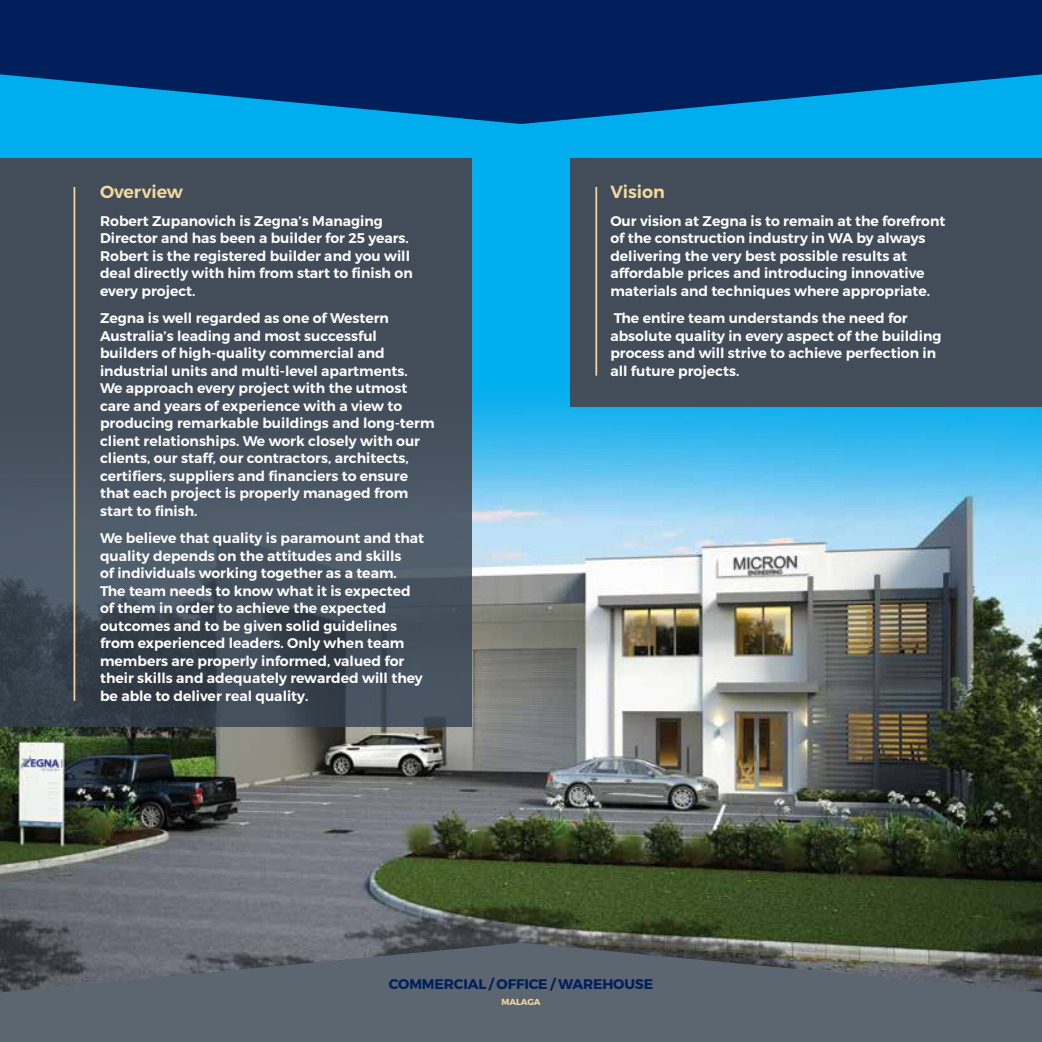
<style>
.page{position:relative;width:1042px;height:1042px;background:#fff}
.page>*{position:absolute;margin:0;border:0;box-sizing:border-box;transform-origin:0 0}
.t1{font:600 17.5px "Montserrat";color:#f2d89e}
.t2{font:600 14px/17.5px "Montserrat";color:#fff}
.t3{font:700 14px "Montserrat";letter-spacing:-.01em;color:#001f5b}
.t4{font:700 8.75px "Montserrat";letter-spacing:-.01em;color:#f2d89e}
</style>
<div class="page">
<div style="left:0;top:62px;width:1042px;height:677px;background:#00aeef"></div>
<img style="left:0;top:385px;width:1042px;height:558px">
<svg style="left:0;top:943px;width:1041px;height:99px;background:#5c646c"></svg>
<svg style="left:0;top:0;width:1042px;height:124px;fill:#001f5b"></svg>
<svg style="left:1041px;top:943px;width:1px;height:99px"></svg>
<svg style="left:0;top:158px;width:471px;height:569px;background:#434e5a"></svg>
<div style="left:570px;top:158px;width:472px;height:249px;background:#424d59"></div>
<hr style="left:74px;top:187px;width:1px;height:514px;background:#f2d89e">
<hr style="left:595px;top:187px;width:2px;height:189px;background:#f2d89e">
<p class="t1" style="left:100px;top:181px;width:84px">Overview</p>
<p class="t2" style="left:100px;top:212px;width:314px">Robert Zupanovich is Zegna’s Managing Director and has been a builder for 25 years.<br>Robert is the registered builder and you will deal directly with him from start to finish on every project.</p>
<p class="t2" style="left:100px;top:310px;width:336px">Zegna is well regarded as one of Western Australia’s leading and most successful builders of high-quality commercial and industrial units and multi-level apartments.<br>We approach every project with the utmost care and years of experience with a view to producing remarkable buildings and long-term client relationships. We work closely with our clients, our staff, our contractors, architects, certifiers, suppliers and financiers to ensure that each project is properly managed from start to finish.</p>
<p class="t2" style="left:100px;top:529px;width:326px">We believe that quality is paramount and that quality depends on the attitudes and skills<br>of individuals working together as a team.<br>The team needs to know what it is expected of them in order to achieve the expected outcomes and to be given solid guidelines from experienced leaders. Only when team members are properly informed, valued for their skills and adequately rewarded will they be able to deliver real quality.</p>
<p class="t1" style="left:610px;top:181px;width:56px">Vision</p>
<p class="t2" style="left:610px;top:212px;width:337px">Our vision at Zegna is to remain at the forefront of the construction industry in WA by always delivering the very best possible results at affordable prices and introducing innovative materials and techniques where appropriate.</p>
<p class="t2" style="left:610px;top:310px;width:333px">The entire team understands the need for absolute quality in every aspect of the building process and will strive to achieve perfection in all future projects.</p>
<p class="t3" style="left:389px;top:975px;width:266px">COMMERCIAL / OFFICE / WAREHOUSE</p>
<p class="t4" style="left:501px;top:996px;width:40px">MALAGA</p>
</div>
